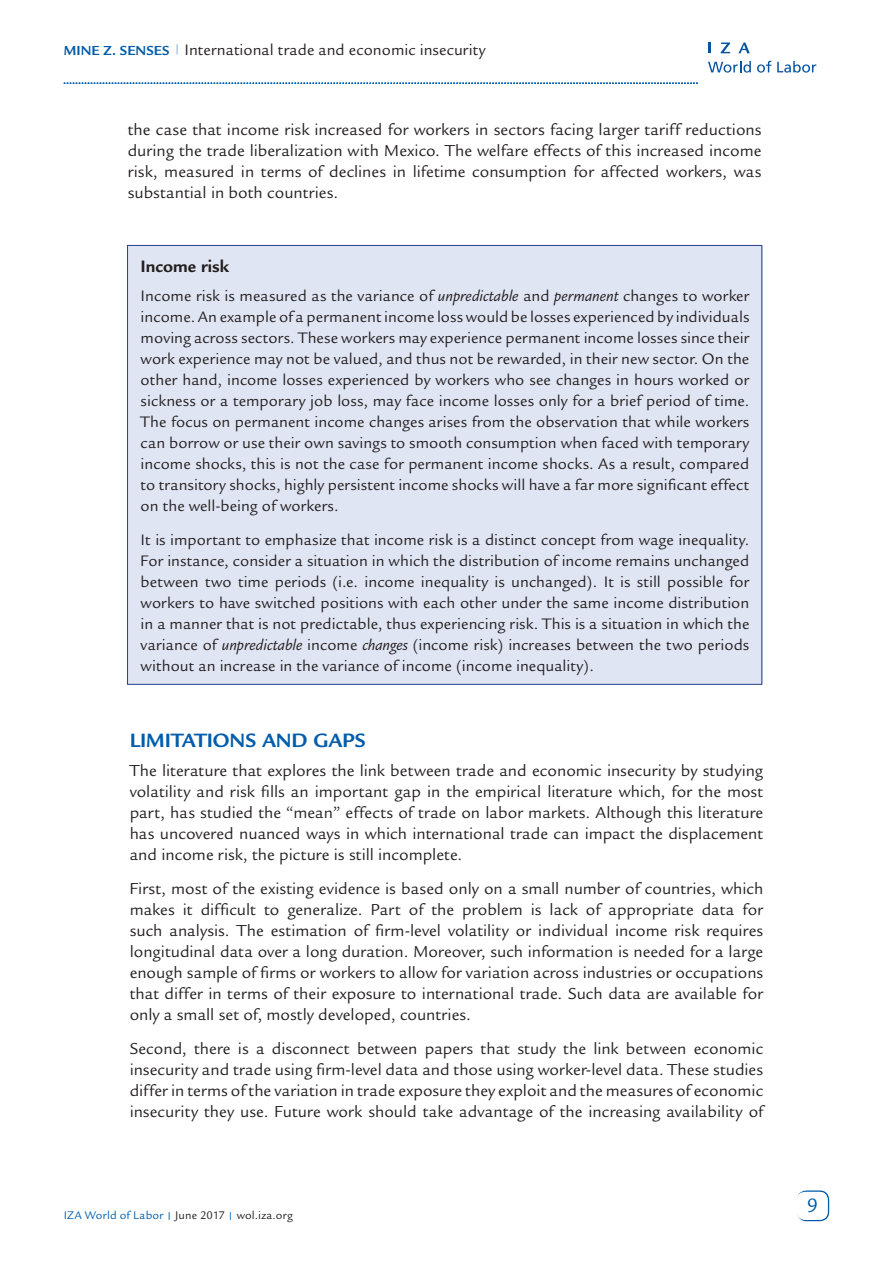
<style>
.page{position:relative;width:893px;height:1263px;background:#fff}
.page>*{position:absolute;margin:0;border:0;box-sizing:border-box;transform-origin:0 0}
.Main__A_Level_Headin{font:700 21px "Legacy Sans";letter-spacing:-.005em;color:#015dab}
.t1{font:21px "Legacy Sans";color:#015dab}
.Main__Box_header{font:700 18px "Legacy Sans";color:#231f20}
.Main__Bodytext{font:17.25px/21px "Legacy Sans";color:#231f20;text-align:justify}
.Normal__Web{font:17.25px/21px "Legacy Sans";letter-spacing:.005em;color:#231f20;text-align:justify}
.Main__Bodytext-2{font:16.5px/21px "Legacy Sans";letter-spacing:.005em;color:#231f20;text-align:justify}
.t2{font:12px "Legacy Sans";letter-spacing:.015em;color:#231f20}
.s1{font-weight:700;font-size:14.25px;color:#015dab}
.s2{font-style:italic}
.s3{color:#015dab}
</style>
<div class="page">
<div style="left:797px;top:1190px;width:32px;height:31px;border:2px solid #015dab;border-radius:9px"></div>
<div style="left:797px;top:1192px;width:31px;height:28px;background:#fff;border-radius:9px"></div>
<svg style="left:708px;top:61px;width:43px;height:12px"></svg>
<svg style="left:757px;top:61px;width:14px;height:12px"></svg>
<svg style="left:777px;top:61px;width:39px;height:12px"></svg>
<svg style="left:709px;top:43px;width:2px;height:10px"></svg>
<svg style="left:721px;top:43px;width:9px;height:10px"></svg>
<svg style="left:738px;top:43px;width:12px;height:10px"></svg>
<svg style="left:64px;top:82px;width:634px;height:2px"></svg>
<div style="left:128px;top:246px;width:634px;height:438px;background:#e0e5f3"></div>
<p class="Main__Bodytext-2" style="left:64px;top:39px;width:423px"><span class="s1">MINE Z. SENSES</span> <sup>|</sup> International trade and economic insecurity</p>
<p class="Normal__Web" style="left:128px;top:119px;width:635px">the case that income risk increased for workers in sectors facing larger tariff reductions during the trade liberalization with Mexico. The welfare effects of this increased income risk, measured in terms of declines in lifetime consumption for affected workers, was substantial in both countries.</p>
<p class="Main__Box_header" style="left:141px;top:256px;width:90px">Income risk</p>
<p class="Main__Bodytext-2" style="left:141px;top:286px;width:610px">Income risk is measured as the variance of <span class="s2">unpredictable</span> and <span class="s2">permanent</span> changes to worker income. An example of a permanent income loss would be losses experienced by individuals moving across sectors. These workers may experience permanent income losses since their work experience may not be valued, and thus not be rewarded, in their new sector. On the other hand, income losses experienced by workers who see changes in hours worked or sickness or a temporary job loss, may face income losses only for a brief period of time.<br>The focus on permanent income changes arises from the observation that while workers can borrow or use their own savings to smooth consumption when faced with temporary income shocks, this is not the case for permanent income shocks. As a result, compared to transitory shocks, highly persistent income shocks will have a far more significant effect on the well-being of workers.</p>
<p class="Main__Bodytext-2" style="left:141px;top:529px;width:610px">It is important to emphasize that income risk is a distinct concept from wage inequality.<br>For instance, consider a situation in which the distribution of income remains unchanged between two time periods (i.e. income inequality is unchanged). It is still possible for workers to have switched positions with each other under the same income distribution in a manner that is not predictable, thus experiencing risk. This is a situation in which the variance of <span class="s2">unpredictable</span> income <span class="s2">changes</span> (income risk) increases between the two periods without an increase in the variance of income (income inequality).</p>
<p class="Main__A_Level_Headin" style="left:130px;top:728px;width:238px">LIMITATIONS AND GAPS</p>
<p class="Main__Bodytext" style="left:130px;top:760px;width:635px">The literature that explores the link between trade and economic insecurity by studying volatility and risk fills an important gap in the empirical literature which, for the most part, has studied the “mean” effects of trade on labor markets. Although this literature has uncovered nuanced ways in which international trade can impact the displacement and income risk, the picture is still incomplete.</p>
<p class="Main__Bodytext" style="left:130px;top:878px;width:635px">First, most of the existing evidence is based only on a small number of countries, which makes it difficult to generalize. Part of the problem is lack of appropriate data for such analysis. The estimation of firm-level volatility or individual income risk requires longitudinal data over a long duration. Moreover, such information is needed for a large enough sample of firms or workers to allow for variation across industries or occupations that differ in terms of their exposure to international trade. Such data are available for only a small set of, mostly developed, countries.</p>
<p class="Main__Bodytext" style="left:130px;top:1038px;width:635px">Second, there is a disconnect between papers that study the link between economic insecurity and trade using firm-level data and those using worker-level data. These studies differ in terms of the variation in trade exposure they exploit and the measures of economic insecurity they use. Future work should take advantage of the increasing availability of</p>
<p class="t2" style="left:64px;top:1209px;width:231px"><span class="s3">IZA World of Labor</span> <sup>|</sup> June 2017 <sup>|</sup> wol.iza.org</p>
<p class="t1" style="left:807px;top:1193px;width:13px">9</p>
</div>
